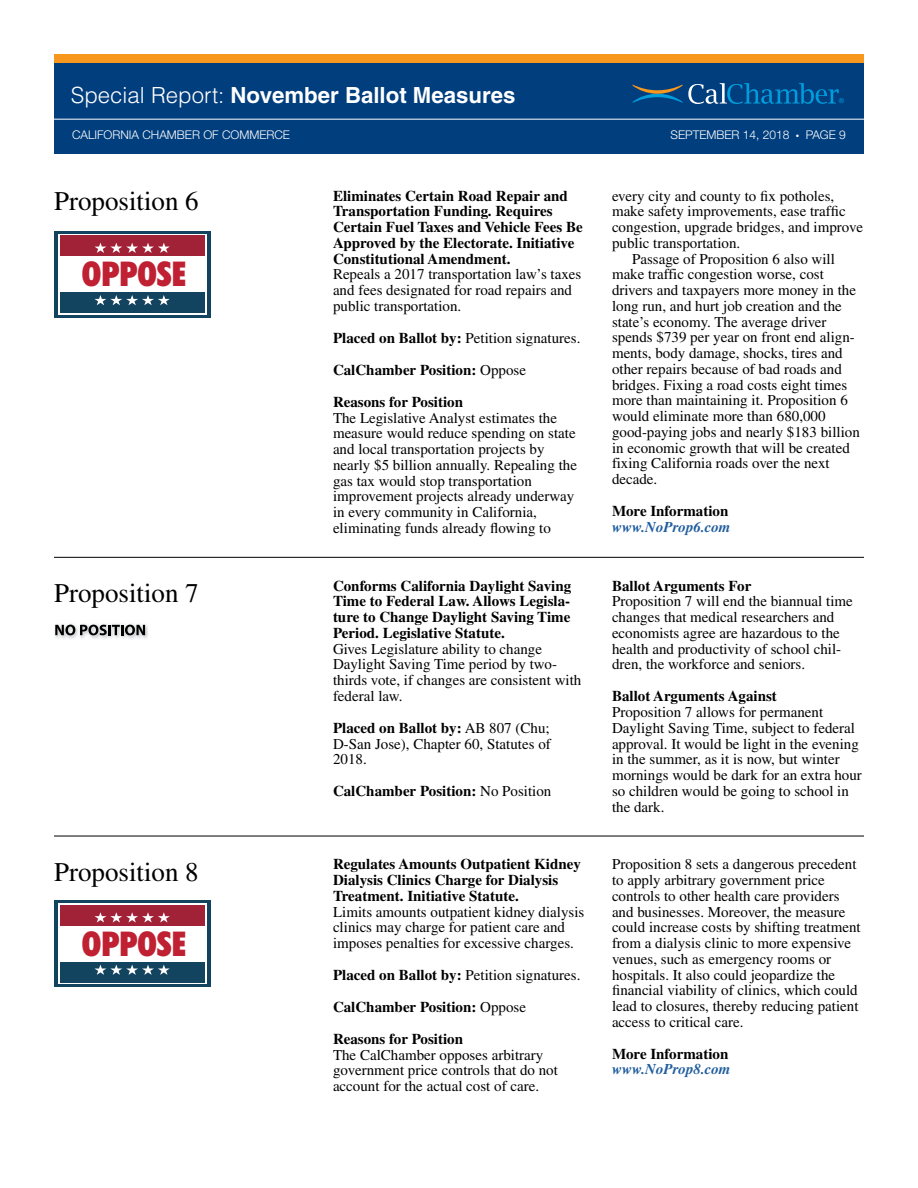
<style>
.page{position:relative;width:918px;height:1188px;background:#fff}
.page>*{position:absolute;margin:0;border:0;box-sizing:border-box;transform-origin:0 0}
.t1{font:900 condensed 34.2px "Futura BT";color:#bf2032}
._18_single_column{font:27px "Times";color:#000}
.t2{font:700 22.2px "Helvetica";color:#fff}
.Election_body_2{font:15px/15.8px "Times";color:#000}
.Body{font:15px/15.8px "Times";color:#000}
.Election_body_Bold{font:700 15px/15.8px "Times";color:#000}
.Election_body{font:15px/15.8px "Times";color:#000}
.Body-First{font:15px/15.8px "Times";color:#000}
.Election_body_Placed{font:15px/15.8px "Times";color:#000;text-align:justify}
.Election_bodyPositio{font:700 15px "Times";color:#000}
.Election_body_Reason{font:700 15px "Times";color:#000}
.Election_body_Info{font:700 15px "Times";color:#000}
.Web{font:italic 700 15px "Times";color:#215e9e}
.t3{font:300 12px "Helvetica Neue LT Std";color:#fff}
.t4{font:6.75px "Helvetica Neue";color:#009ddc}
.s1{font-weight:300}
.s2{font-weight:700}
.s3{font-weight:400}
</style>
<div class="page">
<div style="left:54px;top:54px;width:810px;height:99px;background:#003e7e"></div>
<div style="left:54px;top:54px;width:810px;height:9px;background:#f8971d"></div>
<svg style="left:632px;top:83px;width:207px;height:21px"></svg>
<hr style="left:54px;top:119px;width:810px;height:1px;background:#fff">
<hr style="left:54px;top:557px;width:810px;height:1px;background:#000">
<hr style="left:54px;top:836px;width:810px;height:1px;background:#000">
<svg style="left:54px;top:231px;width:156px;height:86px;fill:#12435f"></svg>
<div style="left:58px;top:234px;width:148px;height:80px;background:#fff"></div>
<div style="left:60px;top:235px;width:144px;height:21px;background:#a12236"></div>
<div style="left:60px;top:292px;width:144px;height:21px;background:#12435f"></div>
<svg style="left:94px;top:295px;width:76px;height:10px"></svg>
<svg style="left:94px;top:243px;width:76px;height:10px"></svg>
<svg style="left:54px;top:901px;width:156px;height:86px;fill:#12435f"></svg>
<div style="left:58px;top:904px;width:148px;height:80px;background:#fff"></div>
<div style="left:60px;top:905px;width:144px;height:20px;background:#a12236"></div>
<div style="left:60px;top:962px;width:144px;height:20px;background:#12435f"></div>
<svg style="left:94px;top:965px;width:76px;height:10px"></svg>
<svg style="left:94px;top:912px;width:76px;height:11px"></svg>
<svg style="left:55px;top:624px;width:93px;height:15px"></svg>
<h3 class="t2" style="left:71px;top:82px;width:446px"><span class="s1">Special Report:</span> November Ballot Measures</h3>
<p class="t4" style="left:839px;top:97px;width:7px">®</p>
<p class="t3" style="left:72px;top:127px;width:220px">CALIFORNIA CHAMBER OF COMMERCE</p>
<p class="t3" style="left:670px;top:127px;width:121px">SEPTEMBER 14, 2018</p>
<p class="t3" style="left:796px;top:127px;width:51px">● PAGE 9</p>
<p class="_18_single_column" style="left:54px;top:186px;width:146px">Proposition 6</p>
<p class="Election_body_Bold" style="left:333px;top:187px;width:251px">Eliminates Certain Road Repair and Transportation Funding. Requires Certain Fuel Taxes and Vehicle Fees Be Approved by the Electorate. Initiative Constitutional Amendment.</p>
<p class="Election_body" style="left:333px;top:267px;width:250px">Repeals a 2017 transportation law’s taxes and fees designated for road repairs and public transportation.</p>
<p class="Election_body_Placed" style="left:333px;top:330px;width:249px"><span class="s2">Placed on Ballot by:</span> Petition signatures.</p>
<p class="Election_bodyPositio" style="left:333px;top:361px;width:195px">CalChamber Position: <span class="s3">Oppose</span></p>
<p class="Election_body_Reason" style="left:333px;top:393px;width:132px">Reasons for Position</p>
<p class="Election_body_2" style="left:333px;top:410px;width:246px">The Legislative Analyst estimates the measure would reduce spending on state and local transportation projects by nearly $5 billion annually. Repealing the gas tax would stop transportation improvement projects already underway in every community in California, eliminating funds already flowing to</p>
<p class="t1" style="left:82px;top:253px;width:106px">OPPOSE</p>
<p class="_18_single_column" style="left:54px;top:578px;width:146px">Proposition 7</p>
<p class="Election_body_Bold" style="left:333px;top:577px;width:240px;text-align:justify">Conforms California Daylight Saving Time to Federal Law. Allows Legisla&shy;ture to Change Daylight Saving Time Period. Legislative Statute.</p>
<p class="Election_body" style="left:333px;top:641px;width:250px">Gives Legislature ability to change<br>Daylight Saving Time period by two&shy;thirds vote, if changes are consistent with federal law.</p>
<p class="Election_body_Placed" style="left:333px;top:720px;width:219px"><span class="s2">Placed on Ballot by:</span> AB 807 (Chu; D-San Jose), Chapter 60, Statutes of 2018.</p>
<p class="Election_bodyPositio" style="left:333px;top:782px;width:220px">CalChamber Position: <span class="s3">No Position</span></p>
<p class="_18_single_column" style="left:54px;top:856px;width:146px">Proposition 8</p>
<p class="Election_body_Bold" style="left:333px;top:856px;width:249px">Regulates Amounts Outpatient Kidney<br>Dialysis Clinics Charge for Dialysis<br>Treatment. Initiative Statute.</p>
<p class="Election_body" style="left:333px;top:904px;width:253px">Limits amounts outpatient kidney dialysis clinics may charge for patient care and imposes penalties for excessive charges.</p>
<p class="Election_body_Placed" style="left:333px;top:967px;width:249px"><span class="s2">Placed on Ballot by:</span> Petition signatures.</p>
<p class="Election_bodyPositio" style="left:333px;top:998px;width:195px">CalChamber Position: <span class="s3">Oppose</span></p>
<p class="Election_body_Reason" style="left:333px;top:1030px;width:132px">Reasons for Position</p>
<p class="Election_body_2" style="left:333px;top:1047px;width:226px">The CalChamber opposes arbitrary government price controls that do not account for the actual cost of care.</p>
<p class="t1" style="left:82px;top:923px;width:106px">OPPOSE</p>
<p class="Election_body_2" style="left:612px;top:188px;width:253px">every city and county to fix potholes, make safety improvements, ease traffic congestion, upgrade bridges, and improve public transportation.</p>
<p class="Body" style="left:612px;top:251px;width:249px;text-indent:20px">Passage of Proposition 6 also will make traffic congestion worse, cost drivers and taxpayers more money in the long run, and hurt job creation and the state’s economy. The average driver spends $739 per year on front end align&shy;ments, body damage, shocks, tires and other repairs because of bad roads and bridges. Fixing a road costs eight times more than maintaining it. Proposition 6 would eliminate more than 680,000 good-paying jobs and nearly $183 billion in economic growth that will be created fixing California roads over the next decade.</p>
<p class="Election_body_Info" style="left:612px;top:502px;width:118px">More Information</p>
<p class="Web" style="left:612px;top:518px;width:120px">www.NoProp6.com</p>
<p class="Election_body_Reason" style="left:612px;top:577px;width:141px">Ballot Arguments For</p>
<p class="Election_body_2" style="left:612px;top:593px;width:242px">Proposition 7 will end the biannual time changes that medical researchers and economists agree are hazardous to the health and productivity of school chil&shy;dren, the workforce and seniors.</p>
<p class="Election_body_Info" style="left:612px;top:687px;width:166px">Ballot Arguments Against</p>
<p class="Body-First" style="left:612px;top:704px;width:251px">Proposition 7 allows for permanent Daylight Saving Time, subject to federal approval. It would be light in the evening in the summer, as it is now, but winter mornings would be dark for an extra hour so children would be going to school in the dark.</p>
<p class="Election_body_2" style="left:612px;top:856px;width:250px">Proposition 8 sets a dangerous precedent to apply arbitrary government price controls to other health care providers and businesses. Moreover, the measure could increase costs by shifting treatment from a dialysis clinic to more expensive venues, such as emergency rooms or hospitals. It also could jeopardize the financial viability of clinics, which could lead to closures, thereby reducing patient access to critical care.</p>
<p class="Election_body_Info" style="left:612px;top:1045px;width:118px">More Information</p>
<p class="Web" style="left:612px;top:1061px;width:120px">www.NoProp8.com</p>
</div>
